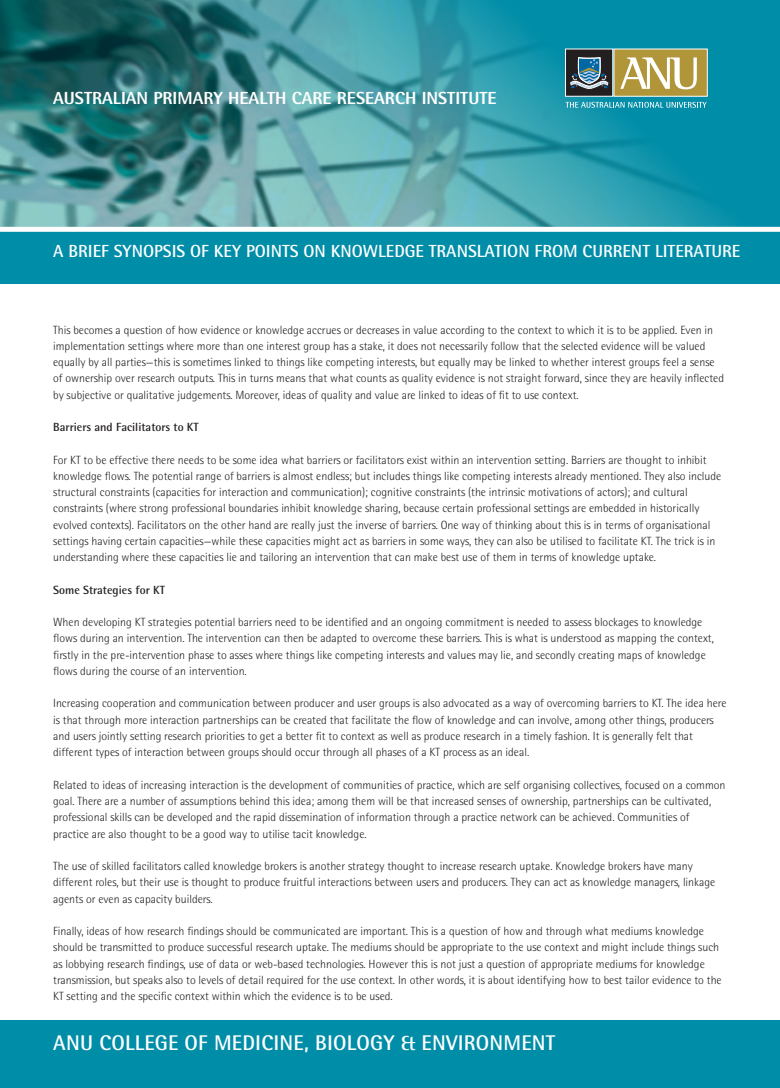
<style>
.page{position:relative;width:780px;height:1088px;background:#fff}
.page>*{position:absolute;margin:0;border:0;box-sizing:border-box;transform-origin:0 0}
.body_text{font:700 21.25px "Rotis Semi Sans";letter-spacing:.01em;color:#fff}
.body_text-2{font:700 17.5px "Rotis Semi Sans";color:#fff}
.t1{font:800 17.5px "Rotis Semi Sans";color:#fff}
.body_text-3{font:300 11.88px/16.2px "Rotis Semi Sans";color:#231f20}
.body_text-4{font:700 11.88px "Rotis Semi Sans";color:#231f20}
</style>
<div class="page">
<img style="left:0;top:0;width:780px;height:227px">
<div style="left:0;top:1020px;width:780px;height:68px;background:#008da8"></div>
<div style="left:565px;top:49px;width:48px;height:48px;background:#231f20;border:1px solid #fff"></div>
<svg style="left:570px;top:57px;width:39px;height:33px"></svg>
<div style="left:613px;top:49px;width:94px;height:48px;background:#b19539;border:1px solid #fff"></div>
<svg style="left:620px;top:57px;width:76px;height:32px"></svg>
<svg style="left:565px;top:102px;width:141px;height:6px"></svg>
<div style="left:1px;top:232px;width:779px;height:51px;background:#008da8"></div>
<p class="t1" style="left:53px;top:87px;width:445px">AUSTRALIAN PRIMARY HEALTH CARE RESEARCH INSTITUTE</p>
<p class="body_text-2" style="left:53px;top:240px;width:688px">A BRIEF SYNOPSIS OF KEY POINTS ON KNOWLEDGE TRANSLATION FROM CURRENT LITERATURE</p>
<p class="body_text-3" style="left:53px;top:321px;width:672px">This becomes a question of how evidence or knowledge accrues or decreases in value according to the context to which it is to be applied. Even in implementation settings where more than one interest group has a stake, it does not necessarily follow that the selected evidence will be valued equally by all parties—this is sometimes linked to things like competing interests, but equally may be linked to whether interest groups feel a sense of ownership over research outputs. This in turns means that what counts as quality evidence is not straight forward, since they are heavily inflected by subjective or qualitative judgements. Moreover, ideas of quality and value are linked to ideas of fit to use context.</p>
<p class="body_text-4" style="left:53px;top:420px;width:147px">Barriers and Facilitators to KT</p>
<p class="body_text-3" style="left:53px;top:451px;width:669px">For KT to be effective there needs to be some idea what barriers or facilitators exist within an intervention setting. Barriers are thought to inhibit knowledge flows. The potential range of barriers is almost endless; but includes things like competing interests already mentioned. They also include structural constraints (capacities for interaction and communication); cognitive constraints (the intrinsic motivations of actors); and cultural constraints (where strong professional boundaries inhibit knowledge sharing, because certain professional settings are embedded in historically evolved contexts). Facilitators on the other hand are really just the inverse of barriers. One way of thinking about this is in terms of organisational settings having certain capacities—while these capacities might act as barriers in some ways, they can also be utilised to facilitate KT. The trick is in understanding where these capacities lie and tailoring an intervention that can make best use of them in terms of knowledge uptake.</p>
<p class="body_text-4" style="left:53px;top:582px;width:113px">Some Strategies for KT</p>
<p class="body_text-3" style="left:53px;top:614px;width:662px">When developing KT strategies potential barriers need to be identified and an ongoing commitment is needed to assess blockages to knowledge flows during an intervention. The intervention can then be adapted to overcome these barriers. This is what is understood as mapping the context, firstly in the pre-intervention phase to asses where things like competing interests and values may lie, and secondly creating maps of knowledge flows during the course of an intervention.</p>
<p class="body_text-3" style="left:53px;top:695px;width:674px">Increasing cooperation and communication between producer and user groups is also advocated as a way of overcoming barriers to KT. The idea here is that through more interaction partnerships can be created that facilitate the flow of knowledge and can involve, among other things, producers and users jointly setting research priorities to get a better fit to context as well as produce research in a timely fashion. It is generally felt that different types of interaction between groups should occur through all phases of a KT process as an ideal.</p>
<p class="body_text-3" style="left:53px;top:776px;width:673px">Related to ideas of increasing interaction is the development of communities of practice, which are self organising collectives, focused on a common goal. There are a number of assumptions behind this idea; among them will be that increased senses of ownership, partnerships can be cultivated, professional skills can be developed and the rapid dissemination of information through a practice network can be achieved. Communities of practice are also thought to be a good way to utilise tacit knowledge.</p>
<p class="body_text-3" style="left:53px;top:858px;width:663px">The use of skilled facilitators called knowledge brokers is another strategy thought to increase research uptake. Knowledge brokers have many different roles, but their use is thought to produce fruitful interactions between users and producers. They can act as knowledge managers, linkage agents or even as capacity builders.</p>
<p class="body_text-3" style="left:53px;top:923px;width:670px">Finally, ideas of how research findings should be communicated are important. This is a question of how and through what mediums knowledge should be transmitted to produce successful research uptake. The mediums should be appropriate to the use context and might include things such as lobbying research findings, use of data or web-based technologies. However this is not just a question of appropriate mediums for knowledge transmission, but speaks also to levels of detail required for the use context. In other words, it is about identifying how to best tailor evidence to the KT setting and the specific context within which the evidence is to be used.</p>
<p class="body_text" style="left:53px;top:1029px;width:503px">ANU COLLEGE OF MEDICINE, BIOLOGY &amp; ENVIRONMENT</p>
</div>
